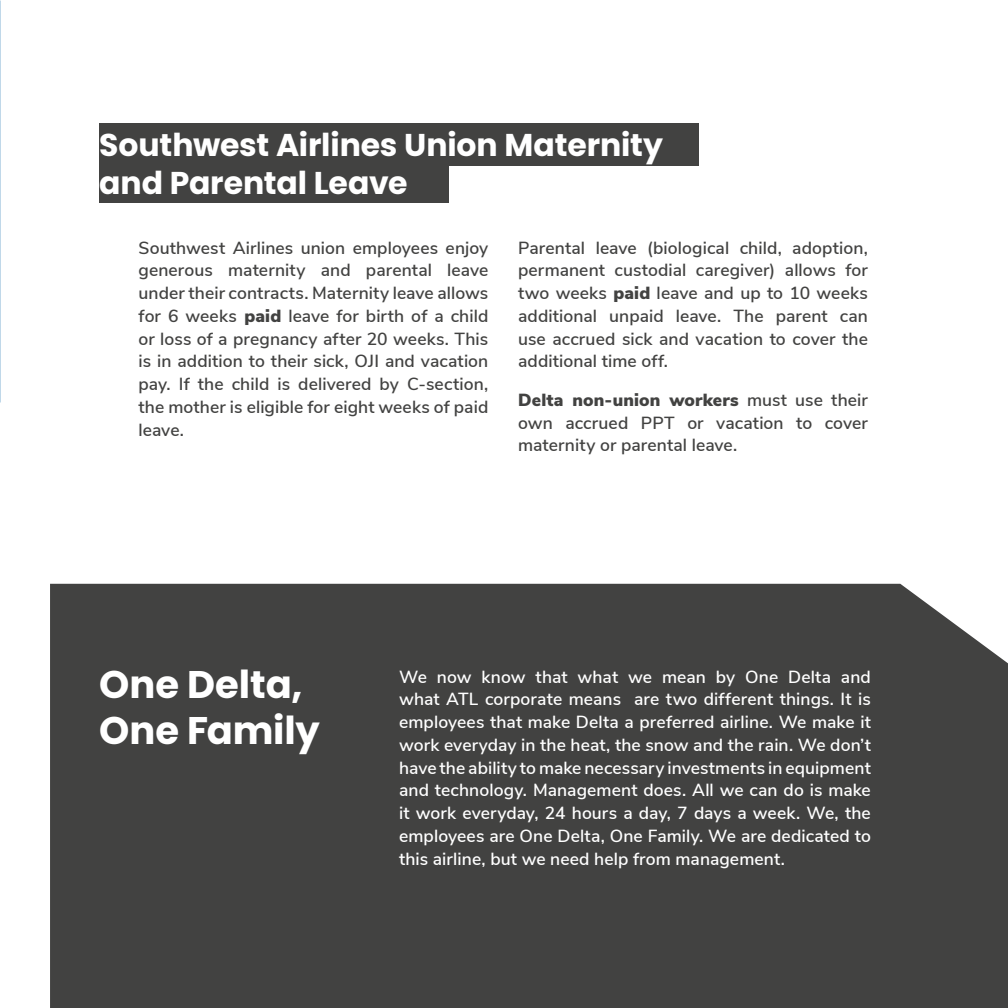
<style>
.page{position:relative;width:1008px;height:1008px;background:#fff}
.page>*{position:absolute;margin:0;border:0;box-sizing:border-box;transform-origin:0 0}
.t1{font:700 38.5px/46.2px "Poppins";letter-spacing:-.005em;color:#fff}
.t2{font:700 31.5px "Poppins";letter-spacing:-.005em;color:#fff}
.t3{font:600 17.5px/22.8px "Nunito Sans";letter-spacing:.005em;color:#424241;text-align:justify}
.t4{font:600 17.5px/22.8px "Nunito Sans";letter-spacing:.005em;color:#fff;text-align:justify}
.s1{font-weight:900}
</style>
<div class="page">
<img style="left:0;top:0;width:1px;height:402px">
<div style="left:50px;top:584px;width:958px;height:424px;background:#424241"></div>
<div style="left:99px;top:160px;width:350px;height:43px;background:#424241"></div>
<div style="left:99px;top:123px;width:600px;height:42px;background:#424241"></div>
<div style="left:99px;top:658px;width:269px;height:225px;background:#424241"></div>
<h2 class="t2" style="left:99px;top:127px;width:565px">Southwest Airlines Union Maternity</h2>
<h2 class="t2" style="left:99px;top:164px;width:310px">and Parental Leave</h2>
<p class="t3" style="left:139px;top:235px;width:351px">Southwest Airlines union employees enjoy generous maternity and parental leave under their contracts. Maternity leave allows for 6 weeks <span class="s1">paid</span> leave for birth of a child or loss of a pregnancy after 20 weeks. This is in addition to their sick, OJI and vacation pay. If the child is delivered by C-section, the mother is eligible for eight weeks of paid leave.</p>
<p class="t3" style="left:518px;top:235px;width:351px">Parental leave (biological child, adoption, permanent custodial caregiver) allows for two weeks <span class="s1">paid</span> leave and up to 10 weeks additional unpaid leave. The parent can use accrued sick and vacation to cover the additional time off.</p>
<p class="t3" style="left:518px;top:387px;width:351px"><span class="s1">Delta non-union workers</span> must use their own accrued PPT or vacation to cover maternity or parental leave.</p>
<h1 class="t1" style="left:99px;top:662px;width:222px">One Delta,<br>One Family</h1>
<p class="t4" style="left:399px;top:664px;width:473px">We now know that what we mean by One Delta and what ATL corporate means are two different things. It is employees that make Delta a preferred airline. We make it work everyday in the heat, the snow and the rain. We don’t have the ability to make necessary investments in equipment and technology. Management does. All we can do is make it work everyday, 24 hours a day, 7 days a week. We, the employees are One Delta, One Family. We are dedicated to this airline, but we need help from management.</p>
</div>
